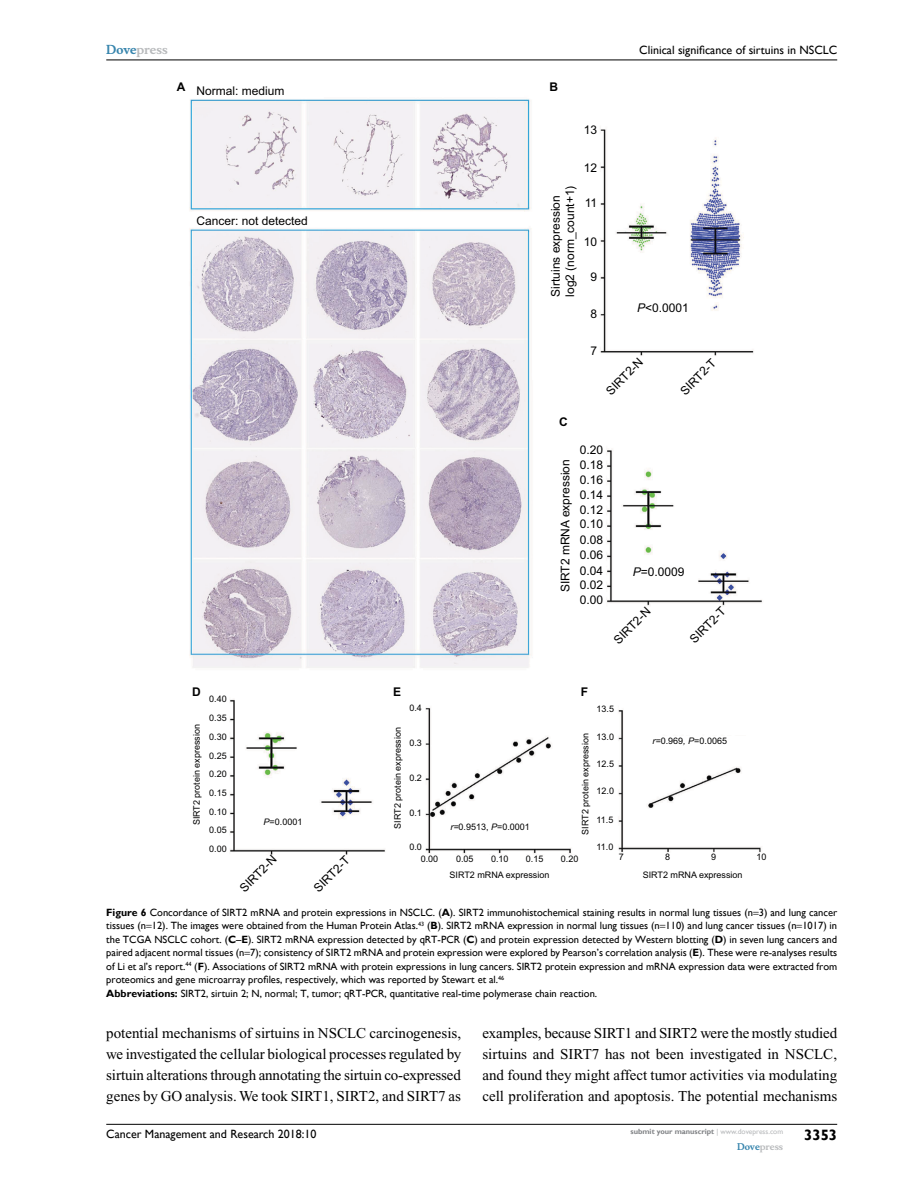
<style>
.page{position:relative;width:918px;height:1188px;background:#fff}
.page>*{position:absolute;margin:0;border:0;box-sizing:border-box;transform-origin:0 0}
.t1{font:15px/21px "Times New Roman";color:#000;text-align:justify}
.t2{font:700 15px "Gill Sans";color:#000}
.t3{font:12px/15px "Arial";color:#000}
.t4{font:12px "Gill Sans";color:#000}
.t5{font:700 12px "Musee";color:#b8babc}
.t6{font:700 12px "Arial";color:#000}
.t7{font:10.5px/13.5px "Gill Sans";color:#000}
.t8{font:9px/18.8px "Arial";color:#000;text-align:justify}
.t9{font:700 9px "Musee";color:#b8babc}
.t10{font:700 7.5px "Gill Sans";color:#808285}
.s1{color:#3785ad}
.s2{font-style:italic}
.s3{font-weight:700}
.s4{font-weight:400;color:#b8babc}
</style>
<div class="page">
<hr style="left:106px;top:1124px;width:731px;height:1px;background:#000">
<hr style="left:106px;top:60px;width:731px;height:1px;background:#000">
<img style="left:189px;top:99px;width:573px;height:756px">
<p class="t5" style="left:106px;top:43px;width:63px"><span class="s1">Dove</span>press</p>
<p class="t6" style="left:177px;top:78px;width:10px">A</p>
<p class="t6" style="left:549px;top:78px;width:10px">B</p>
<p class="t3" style="left:196px;top:83px;width:90px">Normal: medium</p>
<p class="t4" style="left:639px;top:43px;width:199px">Clinical significance of sirtuins in NSCLC</p>
<p class="t3" style="left:196px;top:213px;width:113px">Cancer: not detected</p>
<p class="t3" style="left:584px;top:122px;width:15px">13</p>
<p class="t3" style="left:548px;top:297px;width:113px;line-height:14.4px;rotate:-90deg">Sirtuins expression log2 (norm_count+1)</p>
<p class="t3" style="left:584px;top:160px;width:15px">12</p>
<p class="t3" style="left:585px;top:195px;width:14px">11</p>
<p class="t3" style="left:584px;top:234px;width:15px">10</p>
<p class="t3" style="left:591px;top:269px;width:8px">9</p>
<p class="t3" style="left:591px;top:306px;width:8px">8</p>
<p class="t3" style="left:637px;top:300px;width:53px"><span class="s2">P</span>&lt;0.0001</p>
<p class="t6" style="left:559px;top:413px;width:10px">C</p>
<p class="t3" style="left:591px;top:343px;width:8px">7</p>
<p class="t3" style="left:603px;top:387px;width:48px;rotate:-45deg">SIRT2-N</p>
<p class="t3" style="left:677px;top:387px;width:47px;rotate:-45deg">SIRT2-T</p>
<p class="t3" style="left:558px;top:592px;width:135px;rotate:-90deg">SIRT2 mRNA expression</p>
<p class="t3" style="left:580px;top:443px;width:25px;text-align:justify">0.20<br>0.18<br>0.16<br>0.14<br>0.12<br>0.10<br>0.08<br>0.06<br>0.04</p>
<p class="t3" style="left:580px;top:577px;width:25px">0.02<br>0.00</p>
<p class="t3" style="left:633px;top:564px;width:53px"><span class="s2">P</span>=0.0009</p>
<p class="t3" style="left:610px;top:637px;width:48px;rotate:-45deg">SIRT2-N</p>
<p class="t3" style="left:687px;top:635px;width:47px;rotate:-45deg">SIRT2-T</p>
<p class="t6" style="left:192px;top:683px;width:10px">D</p>
<p class="t6" style="left:393px;top:683px;width:10px">E</p>
<p class="t6" style="left:581px;top:683px;width:9px">F</p>
<p class="t8" style="left:209px;top:690px;width:19px">0.40<br>0.35<br>0.30<br>0.25<br>0.20<br>0.15<br>0.10<br>0.05<br>0.00</p>
<p class="t8" style="left:409px;top:698px;width:14px">0.4</p>
<p class="t8" style="left:597px;top:700px;width:19px">13.5</p>
<p class="t8" style="left:187px;top:825px;width:103px;rotate:-90deg">SIRT2 protein expression</p>
<p class="t8" style="left:388px;top:829px;width:103px;rotate:-90deg">SIRT2 protein expression</p>
<p class="t8" style="left:597px;top:728px;width:19px">13.0</p>
<p class="t8" style="left:597px;top:755px;width:19px">12.5</p>
<p class="t8" style="left:597px;top:782px;width:19px">12.0</p>
<p class="t8" style="left:597px;top:810px;width:18px">11.5</p>
<p class="t8" style="left:597px;top:837px;width:18px">11.0</p>
<p class="t8" style="left:576px;top:835px;width:103px;rotate:-90deg">SIRT2 protein expression</p>
<p class="t8" style="left:653px;top:732px;width:76px"><span class="s2">r=</span>0.969<span class="s2">, P</span>=0.0065</p>
<p class="t8" style="left:409px;top:733px;width:14px">0.3</p>
<p class="t8" style="left:409px;top:768px;width:14px">0.2</p>
<p class="t8" style="left:409px;top:803px;width:14px">0.1</p>
<p class="t8" style="left:421px;top:842px;width:19px;line-height:11.2px;text-indent:-11px">0.0<br>0.00</p>
<p class="t8" style="left:456px;top:849px;width:19px">0.05</p>
<p class="t8" style="left:491px;top:849px;width:19px">0.10</p>
<p class="t8" style="left:526px;top:849px;width:19px">0.15</p>
<p class="t8" style="left:561px;top:849px;width:19px">0.20</p>
<p class="t8" style="left:264px;top:813px;width:40px"><span class="s2">P</span>=0.0001</p>
<p class="t8" style="left:450px;top:817px;width:81px"><span class="s2">r=</span>0.9513, <span class="s2">P</span>=0.0001</p>
<p class="t8" style="left:619px;top:848px;width:7px">7</p>
<p class="t8" style="left:665px;top:848px;width:7px">8</p>
<p class="t8" style="left:711px;top:848px;width:7px">9</p>
<p class="t8" style="left:757px;top:848px;width:12px">10</p>
<p class="t3" style="left:236px;top:885px;width:48px;rotate:-45deg">SIRT2-N</p>
<p class="t3" style="left:311px;top:885px;width:47px;rotate:-45deg">SIRT2-T</p>
<p class="t8" style="left:450px;top:865px;width:101px">SIRT2 mRNA expression</p>
<p class="t8" style="left:643px;top:865px;width:101px">SIRT2 mRNA expression</p>
<p class="t7" style="left:106px;top:906px;width:732px"><span class="s3">Figure 6</span> Concordance of SI RT2 mRNA and protein expressions in NSCLC. (<span class="s3">A</span>). SI RT2 immunohistochemical staining results in normal lung tissues (n 3) and lung cancer tissues (n 12). The images were obtained from the Human Protein Atlas.<sup>43</sup> (<span class="s3">B</span>). SI RT2 mRNA expression in normal lung tissues (n 110) and lung cancer tissues (n 1017) in the TCGA NSCLC cohort. (<span class="s3">C</span>–<span class="s3">E</span>). SI RT2 mRNA expression detected by qRT-PCR (<span class="s3">C</span>) and protein expression detected by Western blotting (<span class="s3">D</span>) in seven lung cancers and paired adjacent normal tissues (n 7); consistency of SI RT2 mRNA and protein expression were explored by Pearson’s correlation analysis (<span class="s3">E</span>). These were re-analyses results of Li et al’s report.<sup>44</sup> (<span class="s3">F</span>). Associations of SI RT2 mRNA with protein expressions in lung cancers. SI RT2 protein expression and mRNA expression data were extracted from proteomics and gene microarray profiles, respectively, which was reported by Stewart et al.<sup>46<br></sup><span class="s3">Abbreviations:</span> SI RT2, sirtuin 2; N, normal; T, tumor; qRT-PCR, quantitative real-time polymerase chain reaction.</p>
<p class="t1" style="left:106px;top:1022px;width:356px">potential mechanisms of sirtuins in NSCLC carcinogenesis, we investigated the cellular biological processes regulated by sirtuin alterations through annotating the sirtuin co-expressed genes by GO analysis. We took SIRT1, SIRT2, and SIRT7 as</p>
<h1 class="t1" style="left:482px;top:1022px;width:356px">examples, because SIRT1 and SIRT2 were the mostly studied sirtuins and SIRT7 has not been investigated in NSCLC, and found they might affect tumor activities via modulating cell proliferation and apoptosis. The potential mechanisms</h1>
<p class="t4" style="left:106px;top:1127px;width:212px">Cancer Management and Research 2018:10</p>
<p class="t10" style="left:631px;top:1127px;width:154px">submit your manuscript <span class="s4">| www.dovepress.com</span></p>
<p class="t9" style="left:737px;top:1141px;width:48px"><span class="s1">Dove</span>press</p>
<h1 class="t2" style="left:804px;top:1126px;width:35px">3353</h1>
</div>
